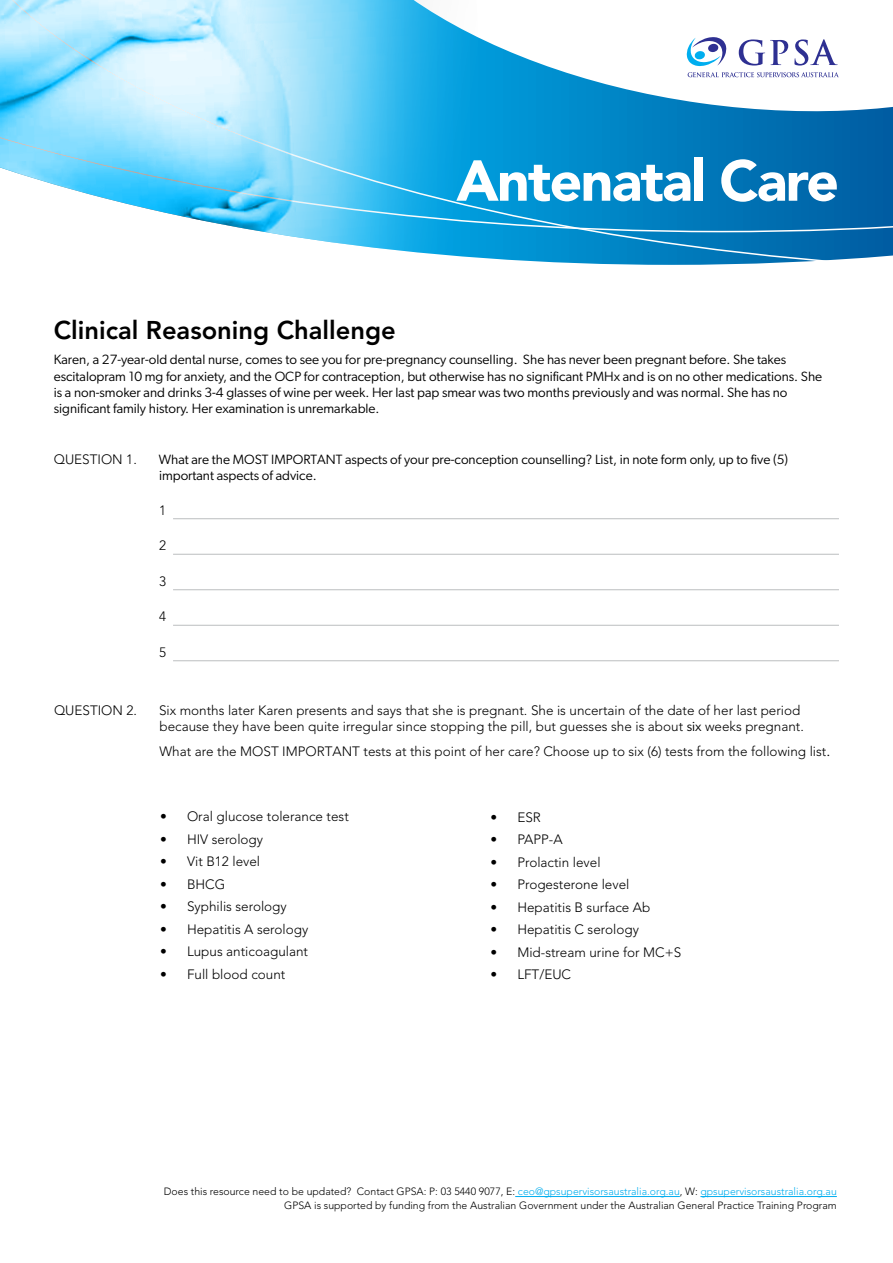
<style>
.page{position:relative;width:893px;height:1263px;background:#fff}
.page>*{position:absolute;margin:0;border:0;box-sizing:border-box;transform-origin:0 0}
.t1{font:900 57.15px "Avenir";letter-spacing:-.03em;color:#fff}
.t2{font:800 25.5px "Avenir LT Std";color:#000}
.t3{font:300 13.5px/16.5px "Avenir";color:#000}
.t4{font:13.5px/16.4px "Gibson";color:#000}
.t5{font:300 10.5px/13.5px "Avenir";color:#000;text-align:right}
.s1{font-family:"Gibson";font-weight:400}
.s2{color:#00aeef}
</style>
<div class="page">
<hr style="left:515px;top:1196px;width:165px;height:1px;background:#00aeef">
<hr style="left:700px;top:1196px;width:137px;height:1px;background:#00aeef">
<hr style="left:173px;top:518px;width:666px;height:1px;background:#bcbec0">
<hr style="left:173px;top:554px;width:666px;height:1px;background:#bcbec0">
<hr style="left:173px;top:589px;width:666px;height:1px;background:#bcbec0">
<hr style="left:173px;top:625px;width:666px;height:1px;background:#bcbec0">
<hr style="left:173px;top:660px;width:666px;height:1px;background:#bcbec0">
<svg style="left:486px;top:232px;width:407px;height:33px"></svg>
<svg style="left:486px;top:41px;width:407px;height:191px"></svg>
<img style="left:0;top:0;width:486px;height:259px">
<svg style="left:687px;top:37px;width:39px;height:29px"></svg>
<svg style="left:688px;top:72px;width:151px;height:5px"></svg>
<svg style="left:739px;top:39px;width:49px;height:27px"></svg>
<svg style="left:794px;top:39px;width:44px;height:27px"></svg>
<h1 class="t1" style="left:456px;top:146px;width:384px">Antenatal Care</h1>
<h2 class="t2" style="left:54px;top:315px;width:343px">Clinical Reasoning Challenge</h2>
<p class="t4" style="left:54px;top:351px;width:770px">Karen, a 27-year-old dental nurse, comes to see you for pre-pregnancy counselling. She has never been pregnant before. She takes escitalopram 10 mg for anxiety, and the OCP for contraception, but otherwise has no significant PMHx and is on no other medications. She is a non-smoker and drinks 3-4 glasses of wine per week. Her last pap smear was two months previously and was normal. She has no significant family history. Her examination is unremarkable.</p>
<p class="t3" style="left:54px;top:451px;width:85px">QUESTION 1.</p>
<p class="t4" style="left:159px;top:451px;width:631px">What are the MOST IMPORTANT aspects of your pre-conception counselling? List, in note form only, up to five (5) important aspects of advice.</p>
<p class="t3" style="left:159px;top:502px;width:9px">1</p>
<p class="t3" style="left:159px;top:537px;width:9px">2</p>
<p class="t3" style="left:159px;top:573px;width:9px">3</p>
<p class="t3" style="left:159px;top:608px;width:9px">4</p>
<p class="t3" style="left:159px;top:644px;width:9px">5</p>
<p class="t3" style="left:54px;top:702px;width:85px">QUESTION 2.</p>
<p class="t3" style="left:159px;top:702px;width:646px">Six months later Karen presents and says that she is pregnant. She is uncertain of the date of her last period because they have been quite irregular since stopping the pill, but guesses she is about <span class="s1">six</span> weeks pregnant.</p>
<p class="t3" style="left:159px;top:743px;width:672px">What are the MOST IMPORTANT tests at this point of her care? Choose up to six (6) tests from the following list<span class="s1">.</span></p>
<p class="t3" style="left:160px;top:808px;width:190px">• Oral glucose tolerance test</p>
<p class="t3" style="left:160px;top:831px;width:105px">• HIV serology</p>
<p class="t3" style="left:160px;top:853px;width:102px">• Vit B12 level</p>
<p class="t3" style="left:160px;top:876px;width:67px">• BHCG</p>
<p class="t3" style="left:160px;top:898px;width:128px">• Syphilis serology</p>
<p class="t3" style="left:160px;top:921px;width:150px">• Hepatitis A serology</p>
<p class="t3" style="left:160px;top:943px;width:150px">• Lupus anticoagulant</p>
<p class="t3" style="left:160px;top:966px;width:127px">• Full blood count</p>
<p class="t3" style="left:490px;top:809px;width:52px">• ESR</p>
<p class="t3" style="left:490px;top:831px;width:74px">• PAPP-A</p>
<p class="t3" style="left:490px;top:854px;width:112px">• Prolactin level</p>
<p class="t3" style="left:490px;top:876px;width:141px">• Progesterone level</p>
<p class="t3" style="left:490px;top:899px;width:162px">• Hepatitis B surface Ab</p>
<p class="t3" style="left:490px;top:921px;width:150px">• Hepatitis C serology</p>
<p class="t3" style="left:490px;top:944px;width:192px">• Mid-stream urine for MC+S</p>
<p class="t3" style="left:490px;top:966px;width:82px">• LFT/EUC</p>
<p class="t5" style="left:164px;top:1185px;width:674px">Does this resource need to be updated? Contact GPSA: P: 03 5440 9077, E: <span class="s2">ceo@gpsupervisorsaustralia.org.au</span>, W: <span class="s2">gpsupervisorsaustralia.org.au<br></span>GPSA is supported by funding from the Australian Government under the Australian General Practice Training Program</p>
</div>
